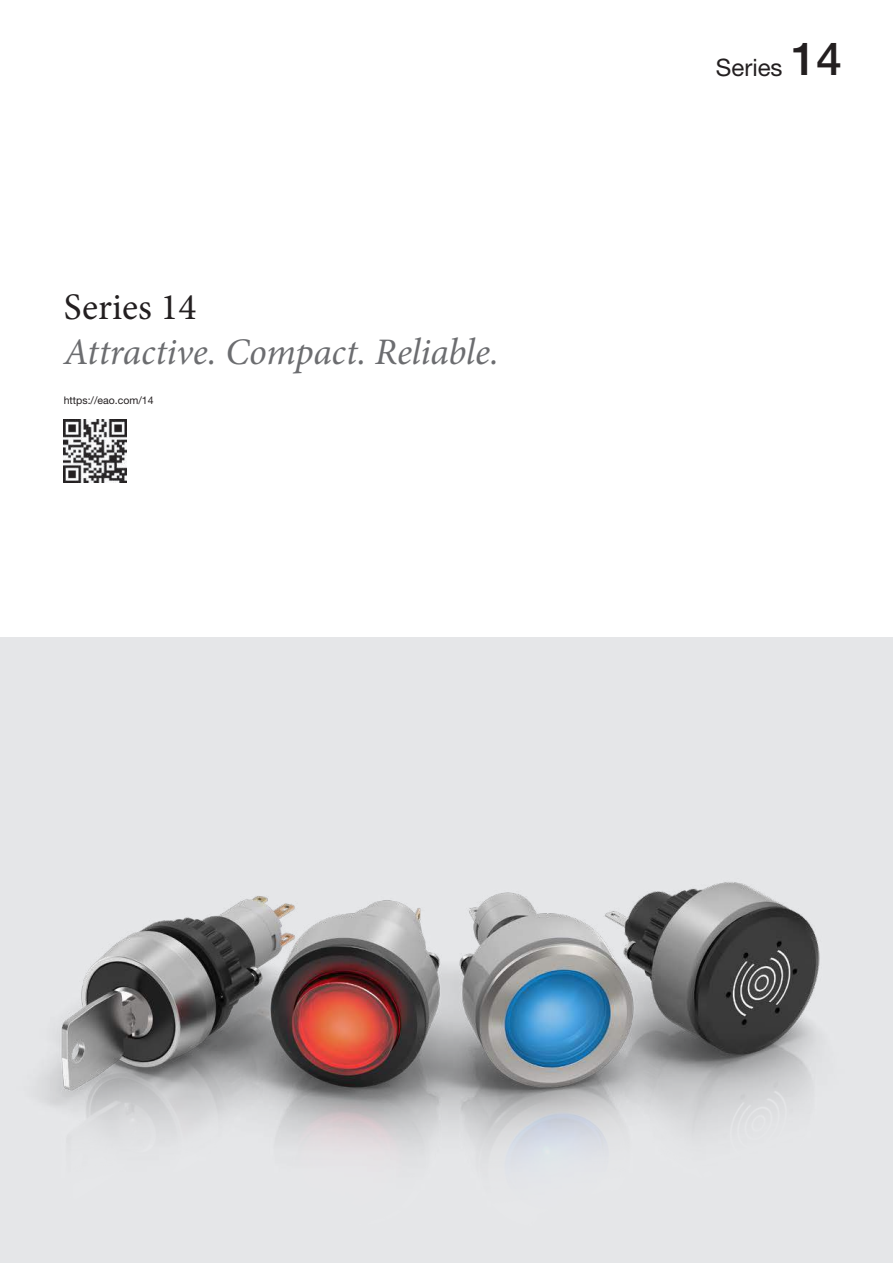
<style>
.page{position:relative;width:893px;height:1263px;background:#fff}
.page>*{position:absolute;margin:0;border:0;box-sizing:border-box;transform-origin:0 0}
.t1{font:500 45.75px "Helvetica Neue LT Std";color:#231f20}
.t2{font:italic 37.5px "Minion Pro";letter-spacing:-.01em;color:#6c6d70}
.t3{font:37.5px "Minion Pro";color:#231f20}
.t4{font:24px "Helvetica Neue LT Std";color:#231f20}
.t5{font:10.5px "Helvetica Neue LT Std";color:#231f20}
</style>
<div class="page">
<img style="left:64px;top:420px;width:63px;height:63px">
<img style="left:0;top:638px;width:893px;height:625px">
<p class="t3" style="left:64px;top:281px;width:134px">Series 14</p>
<p class="t2" style="left:64px;top:326px;width:437px">Attractive. Compact. Reliable.</p>
<p class="t5" style="left:64px;top:394px;width:91px">https://eao.com/14</p>
<p class="t4" style="left:716px;top:53px;width:68px">Series</p>
<p class="t1" style="left:791px;top:32px;width:52px">14</p>
</div>
